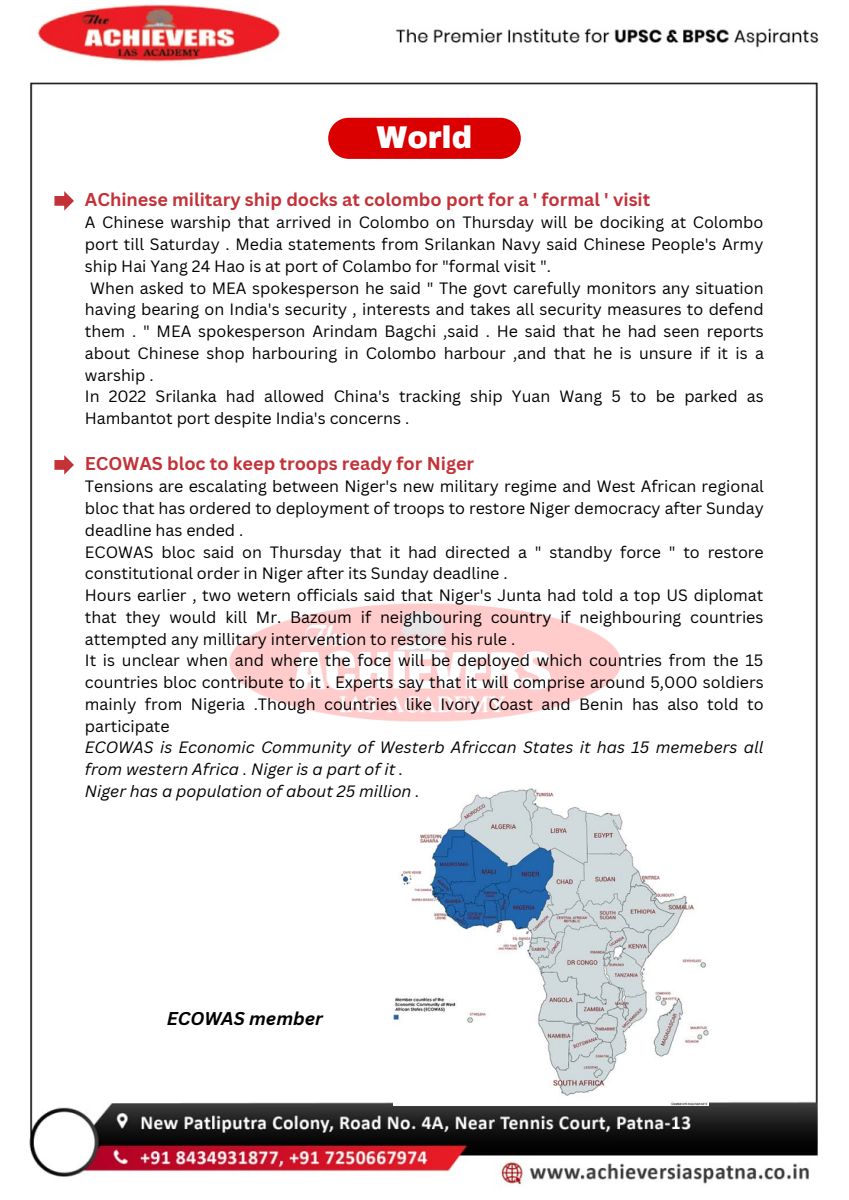
<style>
.page{position:relative;width:849px;height:1200px;background:#fff}
.page>*{position:absolute;margin:0;border:0;box-sizing:border-box;transform-origin:0 0}
.t1{font:900 30.8px "Archivo";color:#fff}
.t2{font:700 18px "Canva Sans";color:#c33238}
.t3{font:italic 700 18px "Canva Sans";color:#000}
.t4{font:16px/21.8px "Canva Sans";color:#000;text-align:justify}
.t5{font:italic 16px/21.8px "Canva Sans";color:#000}
</style>
<div class="page">
<img style="left:29px;top:4px;width:790px;height:1181px">
<img style="left:210px;top:572px;width:433px;height:184px">
<svg style="left:54px;top:191px;width:20px;height:20px"></svg>
<svg style="left:54px;top:455px;width:20px;height:20px"></svg>
<img style="left:394px;top:788px;width:314px;height:317px">
<div style="left:328px;top:118px;width:192px;height:41px;background:#db0000;border-radius:21px"></div>
<p class="t1" style="left:376px;top:121px;width:97px">World</p>
<p class="t2" style="left:85px;top:187px;width:567px">AChinese military ship docks at colombo port for a ' formal ' visit</p>
<p class="t4" style="left:85px;top:211px;width:679px">A Chinese warship that arrived in Colombo on Thursday will be dociking at Colombo port till Saturday . Media statements from Srilankan Navy said Chinese People's Army ship Hai Yang 24 Hao is at port of Colambo for "formal visit ".</p>
<p class="t4" style="left:85px;top:276px;width:680px;text-indent:5px">When asked to MEA spokesperson he said " The govt carefully monitors any situation having bearing on India's security , interests and takes all security measures to defend them . " MEA spokesperson Arindam Bagchi ,said . He said that he had seen reports about Chinese shop harbouring in Colombo harbour ,and that he is unsure if it is a warship .</p>
<p class="t4" style="left:85px;top:385px;width:680px">In 2022 Srilanka had allowed China's tracking ship Yuan Wang 5 to be parked as<br>Hambantot port despite India's concerns .</p>
<p class="t2" style="left:85px;top:451px;width:390px">ECOWAS bloc to keep troops ready for Niger</p>
<p class="t4" style="left:85px;top:475px;width:680px">Tensions are escalating between Niger's new military regime and West African regional bloc that has ordered to deployment of troops to restore Niger democracy after Sunday deadline has ended .</p>
<p class="t4" style="left:85px;top:541px;width:680px">ECOWAS bloc said on Thursday that it had directed a " standby force " to restore constitutional order in Niger after its Sunday deadline .</p>
<p class="t4" style="left:85px;top:584px;width:679px">Hours earlier , two wetern officials said that Niger's Junta had told a top US diplomat that they would kill Mr. Bazoum if neighbouring country if neighbouring countries attempted any millitary intervention to restore his rule .</p>
<p class="t4" style="left:85px;top:649px;width:680px">It is unclear when and where the foce will be deployed which countries from the 15 countries bloc contribute to it . Experts say that it will comprise around 5,000 soldiers mainly from Nigeria .Though countries like Ivory Coast and Benin has also told to participate</p>
<p class="t5" style="left:85px;top:736px;width:680px">ECOWAS is Economic Community of Westerb Africcan States it has 15 memebers all from western Africa . Niger is a part of it .</p>
<p class="t5" style="left:85px;top:780px;width:336px">Niger has a population of about 25 million .</p>
<p class="t3" style="left:167px;top:1006px;width:157px">ECOWAS member</p>
</div>
